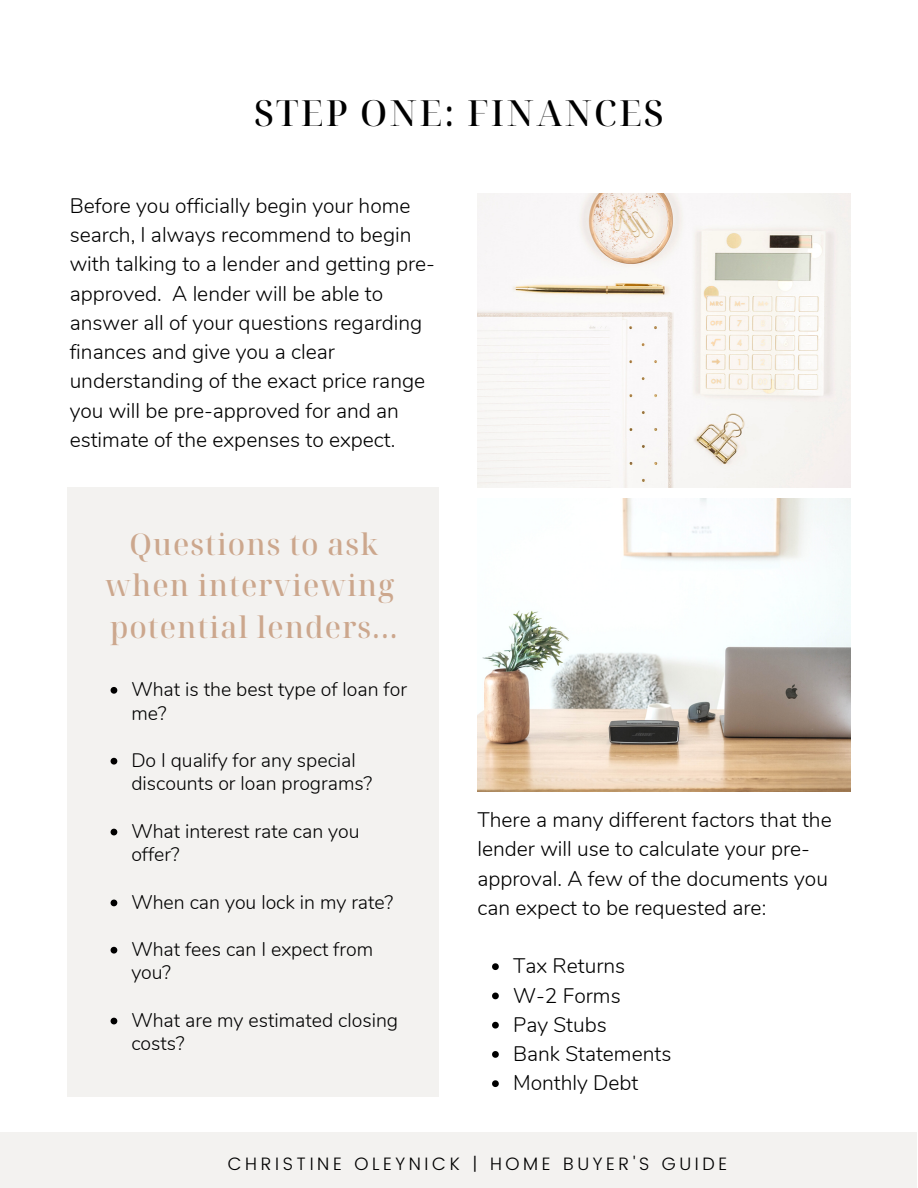
<style>
.page{position:relative;width:918px;height:1188px;background:#fff}
.page>*{position:absolute;margin:0;border:0;box-sizing:border-box;transform-origin:0 0}
.t1{font:500 36px "Noto Serif Display";letter-spacing:.06em;color:#000}
.t2{font:500 29.7px/41.4px "Noto Serif Display";letter-spacing:.035em;color:#cca78d;text-align:center}
.t3{font:300 21px/29.2px "Nunito";color:#000}
.t4{font:300 19.5px/23.7px "Nunito";color:#000}
.t5{font:300 18px "Poppins";letter-spacing:.2em;color:#000}
</style>
<div class="page">
<svg style="left:492px;top:963px;width:7px;height:7px"></svg>
<svg style="left:492px;top:993px;width:7px;height:6px"></svg>
<svg style="left:492px;top:1022px;width:7px;height:7px"></svg>
<svg style="left:492px;top:1051px;width:7px;height:7px"></svg>
<svg style="left:492px;top:1080px;width:7px;height:7px"></svg>
<div style="left:67px;top:488px;width:372px;height:608px;background:#f3f2f0"></div>
<svg style="left:111px;top:687px;width:6px;height:7px"></svg>
<svg style="left:111px;top:758px;width:6px;height:7px"></svg>
<svg style="left:111px;top:829px;width:6px;height:6px"></svg>
<svg style="left:111px;top:900px;width:6px;height:6px"></svg>
<svg style="left:111px;top:947px;width:6px;height:7px"></svg>
<svg style="left:111px;top:1018px;width:6px;height:6px"></svg>
<img style="left:477px;top:499px;width:374px;height:292px">
<img style="left:477px;top:194px;width:374px;height:293px">
<div style="left:0;top:1132px;width:916px;height:56px;background:#f3f2f0"></div>
<h1 class="t1" style="left:254px;top:87px;width:412px">STEP ONE: FINANCES</h1>
<p class="t3" style="left:70px;top:191px;width:367px">Before you officially begin your home search, I always recommend to begin with talking to a lender and getting pre&shy;approved. A lender will be able to answer all of your questions regarding finances and give you a clear understanding of the exact price range you will be pre-approved for and an estimate of the expenses to expect.</p>
<h2 class="t2" style="left:106px;top:523px;width:294px">Questions to ask when interviewing potential lenders...</h2>
<p class="t4" style="left:131px;top:678px;width:277px">What is the best type of loan for me?</p>
<p class="t4" style="left:131px;top:749px;width:242px">Do I qualify for any special discounts or loan programs?</p>
<p class="t4" style="left:131px;top:819px;width:230px">What interest rate can you offer?</p>
<p class="t4" style="left:131px;top:890px;width:264px">When can you lock in my rate?</p>
<p class="t4" style="left:131px;top:938px;width:243px">What fees can I expect from you?</p>
<p class="t4" style="left:131px;top:1008px;width:268px">What are my estimated closing costs?</p>
<p class="t3" style="left:477px;top:806px;width:356px">There a many different factors that the lender will use to calculate your pre&shy;approval. A few of the documents you can expect to be requested are:</p>
<p class="t3" style="left:513px;top:952px;width:160px">Tax Returns<br>W-2 Forms<br>Pay Stubs<br>Bank Statements<br>Monthly Debt</p>
<p class="t5" style="left:228px;top:1154px;width:501px">CHRISTINE OLEYNICK | HOME BUYER'S GUIDE</p>
</div>
